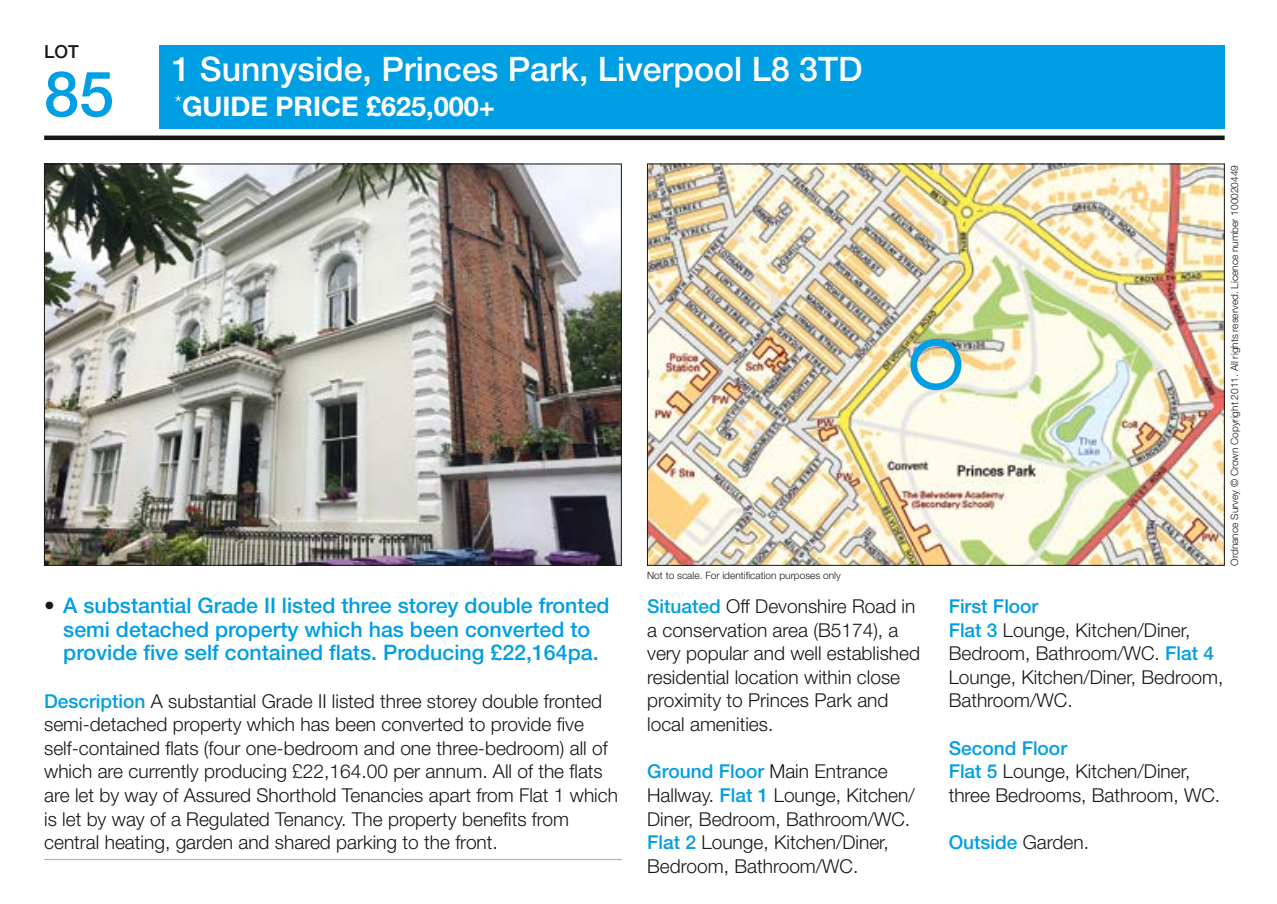
<style>
.page{position:relative;width:1277px;height:904px;background:#fff}
.page>*{position:absolute;margin:0;border:0;box-sizing:border-box;transform-origin:0 0}
.t1{font:500 63px "Helvetica Neue LT Std";color:#009ee3}
.t2{font:500 33.75px "Helvetica Neue LT Std";color:#fff}
.t3{font:700 27px "Helvetica Neue LT Std";color:#fff}
.t4{font:500 21.38px/23.6px "Helvetica Neue LT Std";color:#009ee3;text-align:center}
.t5{font:300 19.12px/23.6px "Helvetica Neue LT Std";color:#181716}
.t6{font:500 19.12px "Helvetica Neue LT Std";color:#009ee3}
.t7{font:500 18px "Helvetica Neue LT Std";color:#181716}
.t8{font:300 10.12px "Helvetica Neue LT Std";color:#181716}
.s1{color:#181716}
.s2{font-weight:500;color:#009ee3}
.s3{font-weight:300;color:#181716}
</style>
<div class="page">
<div style="left:159px;top:45px;width:1065px;height:84px;background:#009ee3"></div>
<div style="left:44px;top:135px;width:1180px;height:5px;background:#181716"></div>
<img style="left:46px;top:166px;width:573px;height:397px">
<img style="left:649px;top:166px;width:573px;height:397px">
<hr style="left:44px;top:858px;width:577px;height:1px;background:#b1b2b3">
<div style="left:910px;top:339px;width:51px;height:51px;border:7px solid #009ee3;border-radius:50%"></div>
<p class="t7" style="left:44px;top:41px;width:36px">LOT</p>
<h1 class="t1" style="left:44px;top:56px;width:71px">85</h1>
<h2 class="t2" style="left:172px;top:49px;width:692px">1 Sunnyside, Princes Park, Liverpool L8 3TD</h2>
<h3 class="t3" style="left:175px;top:90px;width:321px"><sup>*</sup>GUIDE PRICE £625,000+</h3>
<p class="t8" style="left:647px;top:569px;width:195px">Not to scale. For identification purposes only</p>
<p class="t4" style="left:44px;top:593px;width:567px"><span class="s1">•</span> A substantial Grade II listed three storey double fronted semi detached property which has been converted to provide five self contained flats. Producing £22,164pa.</p>
<p class="t5" style="left:44px;top:688px;width:575px"><span class="s2">Description</span> A substantial Grade II listed three storey double fronted semi-detached property which has been converted to provide five self-contained flats (four one-bedroom and one three-bedroom) all of which are currently producing £22,164.00 per annum. All of the flats are let by way of Assured Shorthold Tenancies apart from Flat 1 which is let by way of a Regulated Tenancy. The property benefits from central heating, garden and shared parking to the front.</p>
<p class="t5" style="left:647px;top:593px;width:274px"><span class="s2">Situated</span> Off Devonshire Road in a conservation area (B5174), a very popular and well established residential location within close proximity to Princes Park and local amenities.</p>
<p class="t5" style="left:647px;top:759px;width:269px"><span class="s2">Ground Floor</span> Main Entrance<br>Hallway. <span class="s2">Flat 1</span> Lounge, Kitchen/<br>Diner, Bedroom, Bathroom/WC.<br><span class="s2">Flat 2</span> Lounge, Kitchen/Diner,<br>Bedroom, Bathroom/WC.</p>
<p class="t8" style="left:1228px;top:565px;width:402px;rotate:-90deg">Ordnance Survey © Crown Copyright 2011. All rights reserved. Licence number 100020449</p>
<p class="t5" style="left:948px;top:593px;width:276px"><span class="s2">First Floor<br>Flat 3</span> Lounge, Kitchen/Diner,<br>Bedroom, Bathroom/WC. <span class="s2">Flat 4<br></span>Lounge, Kitchen/Diner, Bedroom,<br>Bathroom/WC.</p>
<p class="t5" style="left:948px;top:735px;width:273px"><span class="s2">Second Floor<br>Flat 5</span> Lounge, Kitchen/Diner, three Bedrooms, Bathroom, WC.</p>
<p class="t6" style="left:948px;top:830px;width:142px">Outside <span class="s3">Garden.</span></p>
</div>
